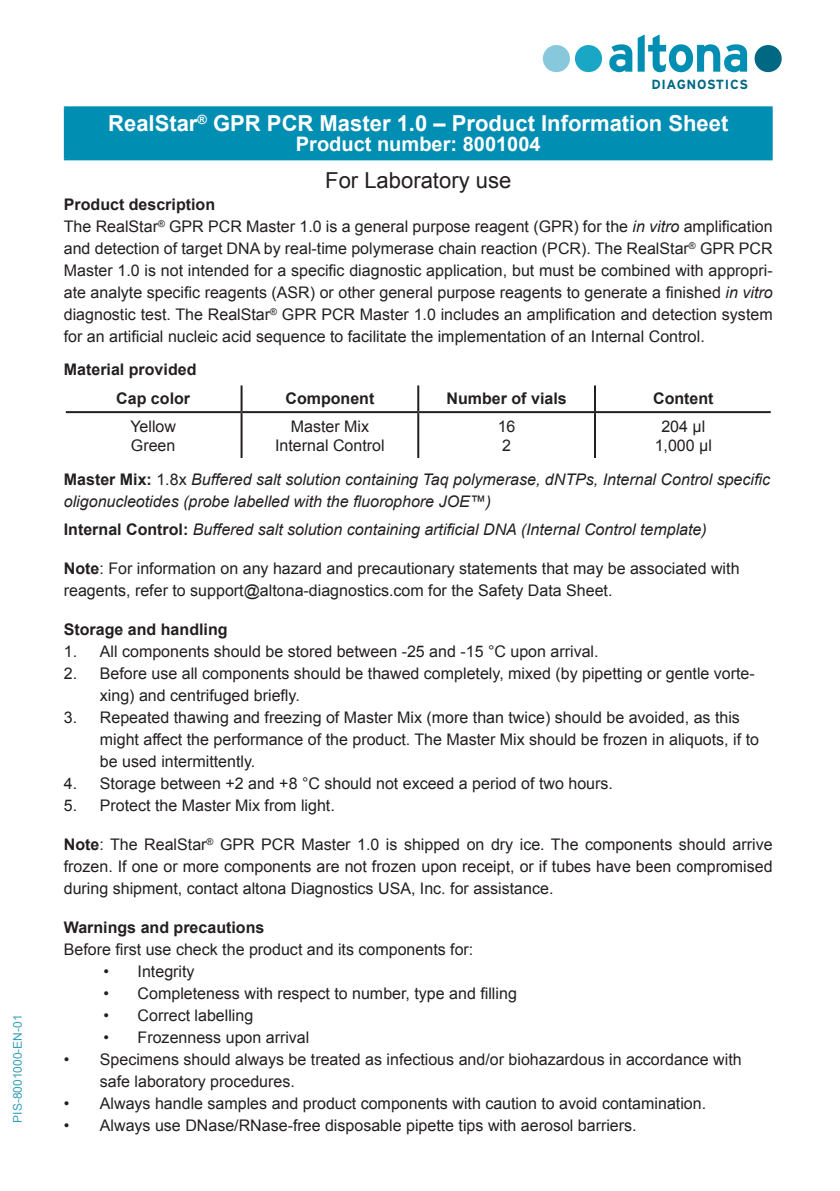
<style>
.page{position:relative;width:840px;height:1191px;background:#fff}
.page>*{position:absolute;margin:0;border:0;box-sizing:border-box;transform-origin:0 0}
.t1{font:700 51px "Interstate";letter-spacing:-.03em;color:#008fb3}
.t2{font:700 22px "Arial";color:#fff}
.t3{font:22px "Arial";color:#231f20}
.t4{font:700 20px "Arial";color:#fff}
.t5{font:16px/22px "Arial";color:#231f20}
.t6{font:italic 16px/22px "Arial";color:#231f20}
.t7{font:700 16px "Arial";color:#231f20}
.t8{font:700 13.2px "Interstate";letter-spacing:.04em;color:#006883}
.Manual_number{font:12px "Arial";color:#389fb9}
.s1{font-style:italic}
.s2{font-weight:700;font-style:normal}
.s3{font-style:normal}
.s4{font-weight:700}
</style>
<div class="page">
<div style="left:65px;top:107px;width:706px;height:52px;background:#008eb3"></div>
<hr style="left:64px;top:106px;width:708px;height:2px;background:#008eb3">
<hr style="left:64px;top:108px;width:2px;height:50px;background:#008eb3">
<hr style="left:770px;top:108px;width:2px;height:50px;background:#008eb3">
<hr style="left:64px;top:158px;width:708px;height:2px;background:#008eb3">
<svg style="left:66px;top:385px;width:704px;height:73px"></svg>
<hr style="left:240px;top:385px;width:2px;height:26px;background:#231f20">
<hr style="left:417px;top:385px;width:2px;height:26px;background:#231f20">
<hr style="left:593px;top:385px;width:2px;height:26px;background:#231f20">
<hr style="left:66px;top:411px;width:175px;height:2px;background:#231f20">
<hr style="left:241px;top:411px;width:177px;height:2px;background:#231f20">
<hr style="left:240px;top:413px;width:2px;height:45px;background:#231f20">
<hr style="left:418px;top:411px;width:176px;height:2px;background:#231f20">
<hr style="left:417px;top:413px;width:2px;height:45px;background:#231f20">
<hr style="left:594px;top:411px;width:176px;height:2px;background:#231f20">
<hr style="left:593px;top:413px;width:2px;height:45px;background:#231f20">
<div style="left:542px;top:45px;width:27px;height:27px;background:#87c8dd;border-radius:50%"></div>
<div style="left:574px;top:45px;width:27px;height:27px;background:#1aa7c6;border-radius:50%"></div>
<div style="left:754px;top:45px;width:27px;height:27px;background:#006883;border-radius:50%"></div>
<p class="Manual_number" style="left:10px;top:1122px;width:110px;rotate:-90deg">PIS-8001000-EN-01</p>
<p class="t1" style="left:606px;top:23px;width:144px">altona</p>
<p class="t8" style="left:651px;top:76px;width:98px">DIAGNOSTICS</p>
<p class="t2" style="left:108px;top:109px;width:621px">RealStar<sup>®</sup> GPR PCR Master 1.0 – Product Information Sheet</p>
<p class="t4" style="left:296px;top:131px;width:246px">Product number: 8001004</p>
<p class="t3" style="left:325px;top:166px;width:187px">For Laboratory use</p>
<p class="t7" style="left:64px;top:194px;width:153px">Product description</p>
<p class="t5" style="left:64px;top:216px;width:710px;text-align:justify">The RealStar<sup>®</sup> GPR PCR Master 1.0 is a general purpose reagent (GPR) for the <span class="s1">in vitro</span> amplification and detection of target DNA by real-time polymerase chain reaction (PCR). The RealStar<sup>®</sup> GPR PCR Master 1.0 is not intended for a specific diagnostic application, but must be combined with appropri&shy;ate analyte specific reagents (ASR) or other general purpose reagents to generate a finished <span class="s1">in vitro </span>diagnostic test. The RealStar<sup>®</sup> GPR PCR Master 1.0 includes an amplification and detection system for an artificial nucleic acid sequence to facilitate the implementation of an Internal Control.</p>
<p class="t7" style="left:64px;top:359px;width:134px">Material provided</p>
<p class="t7" style="left:116px;top:388px;width:75px">Cap color</p>
<p class="t7" style="left:285px;top:388px;width:90px">Component</p>
<p class="t7" style="left:446px;top:388px;width:122px">Number of vials</p>
<p class="t7" style="left:652px;top:388px;width:62px">Content</p>
<p class="t5" style="left:130px;top:415px;width:47px">Yellow</p>
<p class="t5" style="left:131px;top:434px;width:46px">Green</p>
<p class="t5" style="left:661px;top:415px;width:45px">204 µl</p>
<p class="t5" style="left:654px;top:434px;width:59px">1,000 µl</p>
<p class="t6" style="left:64px;top:469px;width:707px"><span class="s2">Master Mix:</span> <span class="s3">1.8x</span> Buffered salt solution containing Taq polymerase, dNTPs, Internal Control specific oligonucleotides (probe labelled with the fluorophore JOE™)</p>
<p class="t6" style="left:64px;top:518px;width:644px"><span class="s2">Internal Control:</span> Buffered salt solution containing artificial DNA (Internal Control template)</p>
<p class="t5" style="left:64px;top:557px;width:676px"><span class="s4">Note</span>: For information on any hazard and precautionary statements that may be associated with reagents, refer to support@altona-diagnostics.com for the Safety Data Sheet.</p>
<p class="t7" style="left:64px;top:619px;width:165px">Storage and handling</p>
<p class="t5" style="left:64px;top:640px;width:536px">1. All components should be stored between -25 and -15 °C upon arrival.</p>
<p class="t5" style="left:100px;top:662px;width:656px;text-indent:-36px">2. Before use all components should be thawed completely, mixed (by pipetting or gentle vorte&shy;xing) and centrifuged briefly.</p>
<p class="t5" style="left:100px;top:706px;width:660px;text-indent:-36px">3. Repeated thawing and freezing of Master Mix (more than twice) should be avoided, as this might affect the performance of the product. The Master Mix should be frozen in aliquots, if to be used intermittently.</p>
<p class="t5" style="left:64px;top:772px;width:550px">4. Storage between +2 and +8 °C should not exceed a period of two hours.</p>
<p class="t5" style="left:64px;top:794px;width:272px">5. Protect the Master Mix from light.</p>
<p class="t5" style="left:64px;top:833px;width:710px;text-align:justify"><span class="s4">Note</span>: The RealStar<sup>®</sup> GPR PCR Master 1.0 is shipped on dry ice. The components should arrive frozen. If one or more components are not frozen upon receipt, or if tubes have been compromised during shipment, contact altona Diagnostics USA, Inc. for assistance.</p>
<p class="t7" style="left:64px;top:917px;width:202px">Warnings and precautions</p>
<p class="t5" style="left:64px;top:938px;width:411px">Before first use check the product and its components for:</p>
<p class="t5" style="left:103px;top:960px;width:92px">• Integrity</p>
<p class="t5" style="left:103px;top:982px;width:414px">• Completeness with respect to number, type and filling</p>
<p class="t5" style="left:103px;top:1004px;width:151px">• Correct labelling</p>
<p class="t5" style="left:103px;top:1026px;width:207px">• Frozenness upon arrival</p>
<p class="t5" style="left:100px;top:1048px;width:643px;text-indent:-36px">• Specimens should always be treated as infectious and/or biohazardous in accordance with safe laboratory procedures.</p>
<p class="t5" style="left:64px;top:1092px;width:643px">• Always handle samples and product components with caution to avoid contamination.</p>
<p class="t5" style="left:64px;top:1114px;width:574px">• Always use DNase/RNase-free disposable pipette tips with aerosol barriers.</p>
<p class="t5" style="left:497px;top:415px;width:19px">16</p>
<p class="t5" style="left:502px;top:434px;width:10px">2</p>
<p class="t5" style="left:290px;top:415px;width:80px">Master Mix</p>
<p class="t5" style="left:275px;top:434px;width:111px">Internal Control</p>
</div>
